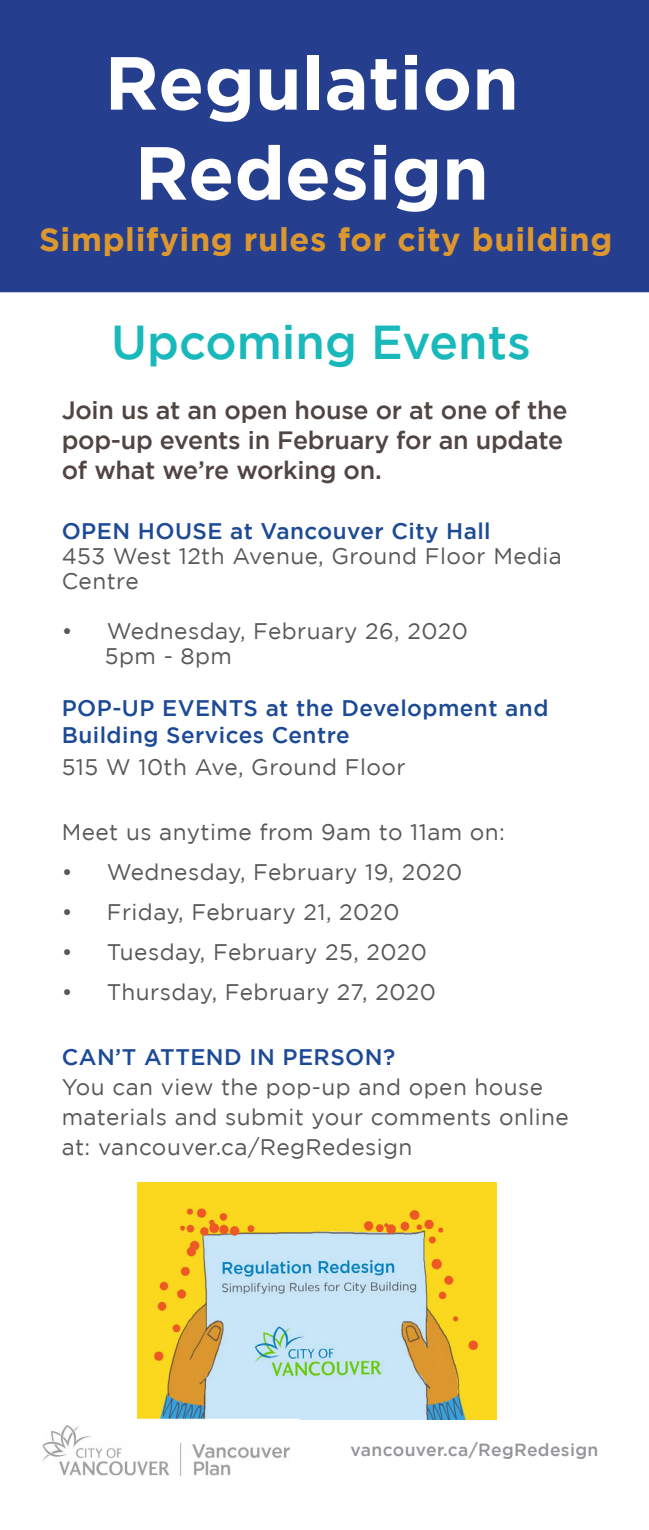
<style>
.page{position:relative;width:649px;height:1530px;background:#fff}
.page>*{position:absolute;margin:0;border:0;box-sizing:border-box;transform-origin:0 0}
.t1{font:700 75px/90px "Gotham";color:#fff;text-align:center}
.t2{font:500 47.5px "Gotham";color:#19b8bb}
.t3{font:700 32.5px "Gotham";letter-spacing:.02em;color:#dc972f}
.t4{font:500 25px/30px "Gotham";letter-spacing:-.01em;color:#504543}
.t5{font:22.5px/30px "Gotham";letter-spacing:.02em;color:#57585a}
.t6{font:500 22.5px/27px "Gotham";letter-spacing:.02em;color:#1c4a96}
.t7{font:500 17.5px "Gotham";letter-spacing:.02em;color:#939598}
</style>
<div class="page">
<div style="left:0;top:0;width:648px;height:292px;background:#253f8e"></div>
<img style="left:138px;top:1182px;width:358px;height:237px">
<svg style="left:42px;top:1425px;width:248px;height:51px"></svg>
<p class="t1" style="left:104px;top:36px;width:415px">Regulation<br>Redesign</p>
<p class="t3" style="left:39px;top:220px;width:574px">Simplifying rules for city building</p>
<p class="t2" style="left:111px;top:315px;width:421px">Upcoming Events</p>
<p class="t4" style="left:62px;top:395px;width:507px">Join us at an open house or at one of the pop-up events in February for an update of what we’re working on.</p>
<p class="t6" style="left:62px;top:517px;width:430px">OPEN HOUSE at Vancouver City Hall</p>
<p class="t5" style="left:62px;top:543px;width:501px;line-height:25px">453 West 12th Avenue, Ground Floor Media<br>Centre</p>
<p class="t5" style="left:62px;top:615px;width:407px">• Wednesday, February 26, 2020</p>
<p class="t5" style="left:105px;top:640px;width:128px">5pm - 8pm</p>
<p class="t6" style="left:62px;top:694px;width:488px">POP-UP EVENTS at the Development and<br>Building Services Centre</p>
<p class="t5" style="left:62px;top:752px;width:345px">515 W 10th Ave, Ground Floor</p>
<p class="t5" style="left:62px;top:817px;width:444px">Meet us anytime from 9am to 11am on:</p>
<p class="t5" style="left:62px;top:857px;width:401px">• Wednesday, February 19, 2020</p>
<p class="t5" style="left:62px;top:897px;width:339px">• Friday, February 21, 2020</p>
<p class="t5" style="left:62px;top:937px;width:366px">• Tuesday, February 25, 2020</p>
<p class="t5" style="left:62px;top:977px;width:375px">• Thursday, February 27, 2020</p>
<p class="t6" style="left:62px;top:1043px;width:335px">CAN’T ATTEND IN PERSON?</p>
<p class="t5" style="left:62px;top:1072px;width:508px">You can view the pop-up and open house materials and submit your comments online at: vancouver.ca/RegRedesign</p>
<p class="t7" style="left:350px;top:1440px;width:249px">vancouver.ca/RegRedesign</p>
</div>
